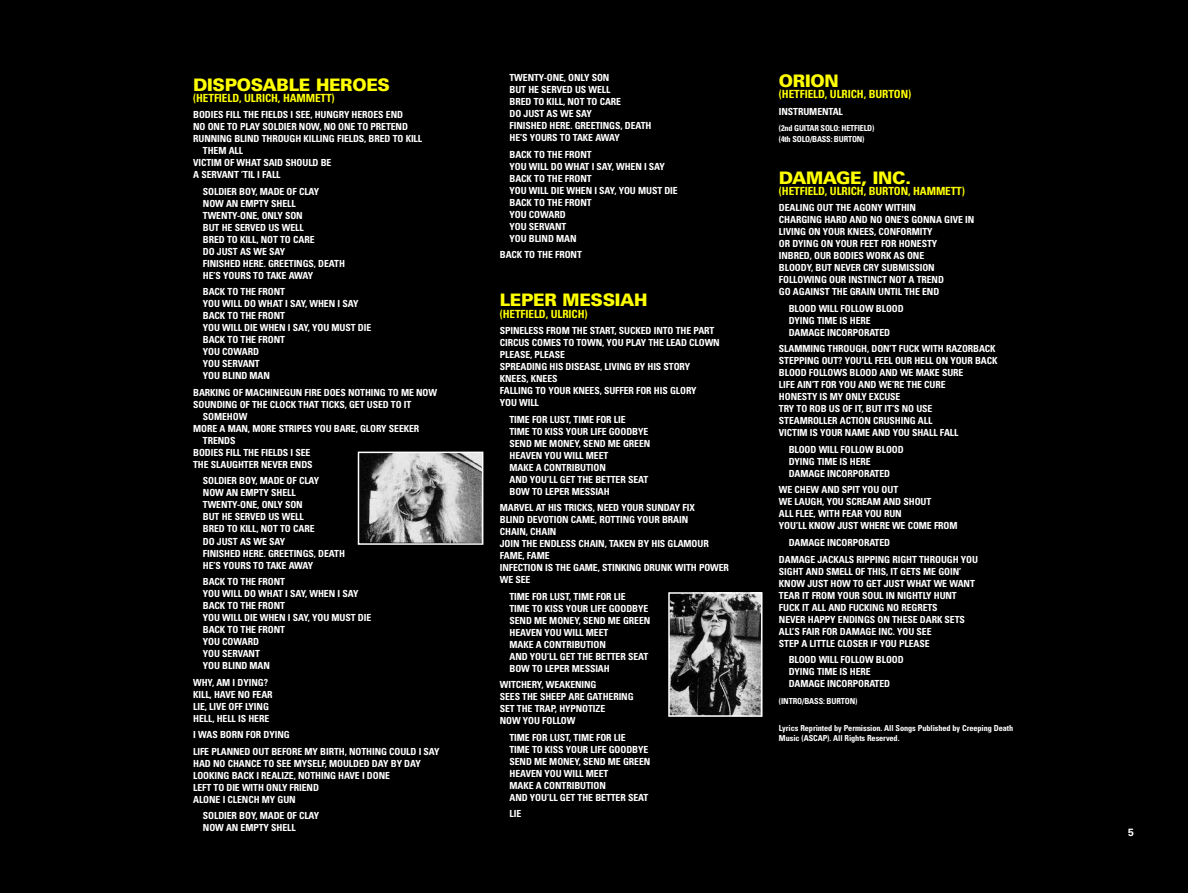
<style>
.page{position:relative;width:1188px;height:893px;background:#000}
.page>*{position:absolute;margin:0;border:0;box-sizing:border-box;transform-origin:0 0}
.t1{font:900 17.25px "Univers";letter-spacing:-.02em;color:#ff0}
.t2{font:700 condensed 11.25px "Univers";letter-spacing:-.01em;color:#ff0}
.t3{font:700 10.5px "Univers";color:#fff}
.t4{font:700 condensed 9.75px/12px "Univers";letter-spacing:-.01em;color:#fff}
.t5{font:700 condensed 8.25px/10.5px "Univers";letter-spacing:-.01em;color:#fff}
</style>
<div class="page">
<img style="left:361px;top:454px;width:119px;height:87px">
<div style="left:358px;top:451px;width:125px;height:93px;border:2px solid #fff"></div>
<img style="left:671px;top:595px;width:89px;height:118px">
<div style="left:668px;top:592px;width:95px;height:124px;border:2px solid #fff"></div>
<h1 class="t1" style="left:193px;top:78px;width:198px">DISPOSABLE HEROES</h1>
<p class="t2" style="left:193px;top:94px;width:143px">(HETFIELD, ULRICH, HAMMETT)</p>
<p class="t4" style="left:193px;top:110px;width:211px">BODIES FILL THE FIELDS I SEE, HUNGRY HEROES END</p>
<p class="t4" style="left:193px;top:122px;width:216px">NO ONE TO PLAY SOLDIER NOW, NO ONE TO PRETEND</p>
<p class="t4" style="left:193px;top:134px;width:231px">RUNNING BLIND THROUGH KILLING FIELDS, BRED TO KILL</p>
<p class="t4" style="left:203px;top:146px;width:42px">THEM ALL</p>
<p class="t4" style="left:193px;top:158px;width:140px">VICTIM OF WHAT SAID SHOULD BE</p>
<p class="t4" style="left:193px;top:170px;width:89px">A SERVANT ’TIL I FALL</p>
<p class="t4" style="left:203px;top:186px;width:144px">SOLDIER BOY, MADE OF CLAY<br>NOW AN EMPTY SHELL<br>TWENTY-ONE, ONLY SON<br>BUT HE SERVED US WELL<br>BRED TO KILL, NOT TO CARE<br>DO JUST AS WE SAY<br>FINISHED HERE. GREETINGS, DEATH<br>HE’S YOURS TO TAKE AWAY</p>
<p class="t4" style="left:203px;top:287px;width:170px">BACK TO THE FRONT<br>YOU WILL DO WHAT I SAY, WHEN I SAY<br>BACK TO THE FRONT<br>YOU WILL DIE WHEN I SAY, YOU MUST DIE<br>BACK TO THE FRONT<br>YOU COWARD<br>YOU SERVANT<br>YOU BLIND MAN</p>
<p class="t4" style="left:193px;top:387px;width:245px">BARKING OF MACHINEGUN FIRE DOES NOTHING TO ME NOW</p>
<p class="t4" style="left:193px;top:399px;width:220px">SOUNDING OF THE CLOCK THAT TICKS, GET USED TO IT</p>
<p class="t4" style="left:203px;top:411px;width:46px">SOMEHOW</p>
<p class="t4" style="left:193px;top:423px;width:228px">MORE A MAN, MORE STRIPES YOU BARE, GLORY SEEKER</p>
<p class="t4" style="left:203px;top:435px;width:34px">TRENDS</p>
<p class="t4" style="left:193px;top:447px;width:119px">BODIES FILL THE FIELDS I SEE</p>
<p class="t4" style="left:193px;top:459px;width:121px">THE SLAUGHTER NEVER ENDS</p>
<p class="t4" style="left:203px;top:476px;width:144px">SOLDIER BOY, MADE OF CLAY<br>NOW AN EMPTY SHELL<br>TWENTY-ONE, ONLY SON<br>BUT HE SERVED US WELL<br>BRED TO KILL, NOT TO CARE<br>DO JUST AS WE SAY<br>FINISHED HERE. GREETINGS, DEATH<br>HE’S YOURS TO TAKE AWAY</p>
<p class="t4" style="left:203px;top:576px;width:170px">BACK TO THE FRONT<br>YOU WILL DO WHAT I SAY, WHEN I SAY<br>BACK TO THE FRONT<br>YOU WILL DIE WHEN I SAY, YOU MUST DIE<br>BACK TO THE FRONT<br>YOU COWARD<br>YOU SERVANT<br>YOU BLIND MAN</p>
<p class="t4" style="left:193px;top:677px;width:81px">WHY, AM I DYING?<br>KILL, HAVE NO FEAR<br>LIE, LIVE OFF LYING<br>HELL, HELL IS HERE</p>
<p class="t4" style="left:193px;top:727px;width:248px;line-height:16.5px">I WAS BORN FOR DYING<br>LIFE PLANNED OUT BEFORE MY BIRTH, NOTHING COULD I SAY</p>
<p class="t4" style="left:193px;top:758px;width:229px">HAD NO CHANCE TO SEE MYSELF, MOULDED DAY BY DAY LOOKING BACK I REALIZE, NOTHING HAVE I DONE<br>LEFT TO DIE WITH ONLY FRIEND<br>ALONE I CLENCH MY GUN</p>
<p class="t4" style="left:203px;top:810px;width:118px">SOLDIER BOY, MADE OF CLAY<br>NOW AN EMPTY SHELL</p>
<p class="t4" style="left:510px;top:73px;width:144px">TWENTY-ONE, ONLY SON<br>BUT HE SERVED US WELL<br>BRED TO KILL, NOT TO CARE<br>DO JUST AS WE SAY<br>FINISHED HERE. GREETINGS, DEATH<br>HE’S YOURS TO TAKE AWAY</p>
<p class="t4" style="left:510px;top:149px;width:170px">BACK TO THE FRONT<br>YOU WILL DO WHAT I SAY, WHEN I SAY<br>BACK TO THE FRONT<br>YOU WILL DIE WHEN I SAY, YOU MUST DIE<br>BACK TO THE FRONT<br>YOU COWARD<br>YOU SERVANT<br>YOU BLIND MAN</p>
<p class="t4" style="left:500px;top:250px;width:84px">BACK TO THE FRONT</p>
<h1 class="t1" style="left:500px;top:294px;width:149px">LEPER MESSIAH</h1>
<p class="t2" style="left:500px;top:309px;width:89px">(HETFIELD, ULRICH)</p>
<p class="t4" style="left:500px;top:325px;width:221px">SPINELESS FROM THE START, SUCKED INTO THE PART<br>CIRCUS COMES TO TOWN, YOU PLAY THE LEAD CLOWN<br>PLEASE, PLEASE<br>SPREADING HIS DISEASE, LIVING BY HIS STORY<br>KNEES, KNEES<br>FALLING TO YOUR KNEES, SUFFER FOR HIS GLORY<br>YOU WILL</p>
<p class="t4" style="left:510px;top:414px;width:142px">TIME FOR LUST, TIME FOR LIE<br>TIME TO KISS YOUR LIFE GOODBYE<br>SEND ME MONEY, SEND ME GREEN<br>HEAVEN YOU WILL MEET<br>MAKE A CONTRIBUTION<br>AND YOU’LL GET THE BETTER SEAT<br>BOW TO LEPER MESSIAH</p>
<p class="t4" style="left:500px;top:502px;width:231px">MARVEL AT HIS TRICKS, NEED YOUR SUNDAY FIX<br>BLIND DEVOTION CAME, ROTTING YOUR BRAIN<br>CHAIN, CHAIN<br>JOIN THE ENDLESS CHAIN, TAKEN BY HIS GLAMOUR<br>FAME, FAME<br>INFECTION IS THE GAME, STINKING DRUNK WITH POWER<br>WE SEE</p>
<p class="t4" style="left:510px;top:591px;width:142px">TIME FOR LUST, TIME FOR LIE<br>TIME TO KISS YOUR LIFE GOODBYE<br>SEND ME MONEY, SEND ME GREEN<br>HEAVEN YOU WILL MEET<br>MAKE A CONTRIBUTION<br>AND YOU’LL GET THE BETTER SEAT<br>BOW TO LEPER MESSIAH</p>
<p class="t4" style="left:500px;top:679px;width:135px">WITCHERY, WEAKENING<br>SEES THE SHEEP ARE GATHERING<br>SET THE TRAP, HYPNOTIZE<br>NOW YOU FOLLOW</p>
<p class="t4" style="left:510px;top:732px;width:142px">TIME FOR LUST, TIME FOR LIE<br>TIME TO KISS YOUR LIFE GOODBYE<br>SEND ME MONEY, SEND ME GREEN<br>HEAVEN YOU WILL MEET<br>MAKE A CONTRIBUTION<br>AND YOU’LL GET THE BETTER SEAT</p>
<p class="t4" style="left:510px;top:808px;width:13px">LIE</p>
<h1 class="t1" style="left:779px;top:74px;width:61px">ORION</h1>
<p class="t2" style="left:779px;top:90px;width:134px">(HETFIELD, ULRICH, BURTON)</p>
<p class="t4" style="left:779px;top:106px;width:65px">INSTRUMENTAL</p>
<p class="t5" style="left:779px;top:123px;width:97px">(2nd GUITAR SOLO: HETFIELD) (4th SOLO/BASS: BURTON)</p>
<h1 class="t1" style="left:779px;top:171px;width:134px">DAMAGE, INC.</h1>
<p class="t2" style="left:779px;top:187px;width:188px">(HETFIELD, ULRICH, BURTON, HAMMETT)</p>
<p class="t4" style="left:779px;top:203px;width:197px">DEALING OUT THE AGONY WITHIN<br>CHARGING HARD AND NO ONE’S GONNA GIVE IN<br>LIVING ON YOUR KNEES, CONFORMITY<br>OR DYING ON YOUR FEET FOR HONESTY<br>INBRED, OUR BODIES WORK AS ONE<br>BLOODY, BUT NEVER CRY SUBMISSION<br>FOLLOWING OUR INSTINCT NOT A TREND<br>GO AGAINST THE GRAIN UNTIL THE END</p>
<p class="t4" style="left:789px;top:303px;width:117px">BLOOD WILL FOLLOW BLOOD<br>DYING TIME IS HERE<br>DAMAGE INCORPORATED</p>
<p class="t4" style="left:779px;top:344px;width:220px">SLAMMING THROUGH, DON’T FUCK WITH RAZORBACK STEPPING OUT? YOU’LL FEEL OUR HELL ON YOUR BACK BLOOD FOLLOWS BLOOD AND WE MAKE SURE<br>LIFE AIN’T FOR YOU AND WE’RE THE CURE<br>HONESTY IS MY ONLY EXCUSE<br>TRY TO ROB US OF IT, BUT IT’S NO USE<br>STEAMROLLER ACTION CRUSHING ALL<br>VICTIM IS YOUR NAME AND YOU SHALL FALL</p>
<p class="t4" style="left:789px;top:444px;width:117px">BLOOD WILL FOLLOW BLOOD<br>DYING TIME IS HERE<br>DAMAGE INCORPORATED</p>
<p class="t4" style="left:779px;top:485px;width:180px">WE CHEW AND SPIT YOU OUT<br>WE LAUGH, YOU SCREAM AND SHOUT<br>ALL FLEE, WITH FEAR YOU RUN<br>YOU’LL KNOW JUST WHERE WE COME FROM</p>
<p class="t4" style="left:779px;top:535px;width:201px;line-height:16.5px;text-indent:10px">DAMAGE INCORPORATED<br>DAMAGE JACKALS RIPPING RIGHT THROUGH YOU</p>
<p class="t4" style="left:779px;top:566px;width:197px">SIGHT AND SMELL OF THIS, IT GETS ME GOIN’ KNOW JUST HOW TO GET JUST WHAT WE WANT TEAR IT FROM YOUR SOUL IN NIGHTLY HUNT FUCK IT ALL AND FUCKING NO REGRETS<br>NEVER HAPPY ENDINGS ON THESE DARK SETS ALL’S FAIR FOR DAMAGE INC. YOU SEE<br>STEP A LITTLE CLOSER IF YOU PLEASE</p>
<p class="t4" style="left:789px;top:654px;width:117px">BLOOD WILL FOLLOW BLOOD<br>DYING TIME IS HERE<br>DAMAGE INCORPORATED</p>
<p class="t5" style="left:779px;top:696px;width:80px">(INTRO/BASS: BURTON)</p>
<p class="t5" style="left:779px;top:723px;width:236px">Lyrics Reprinted by Permission. All Songs Published by Creeping Death<br>Music (ASCAP). All Rights Reserved.</p>
<p class="t3" style="left:1128px;top:828px;width:7px">5</p>
</div>
